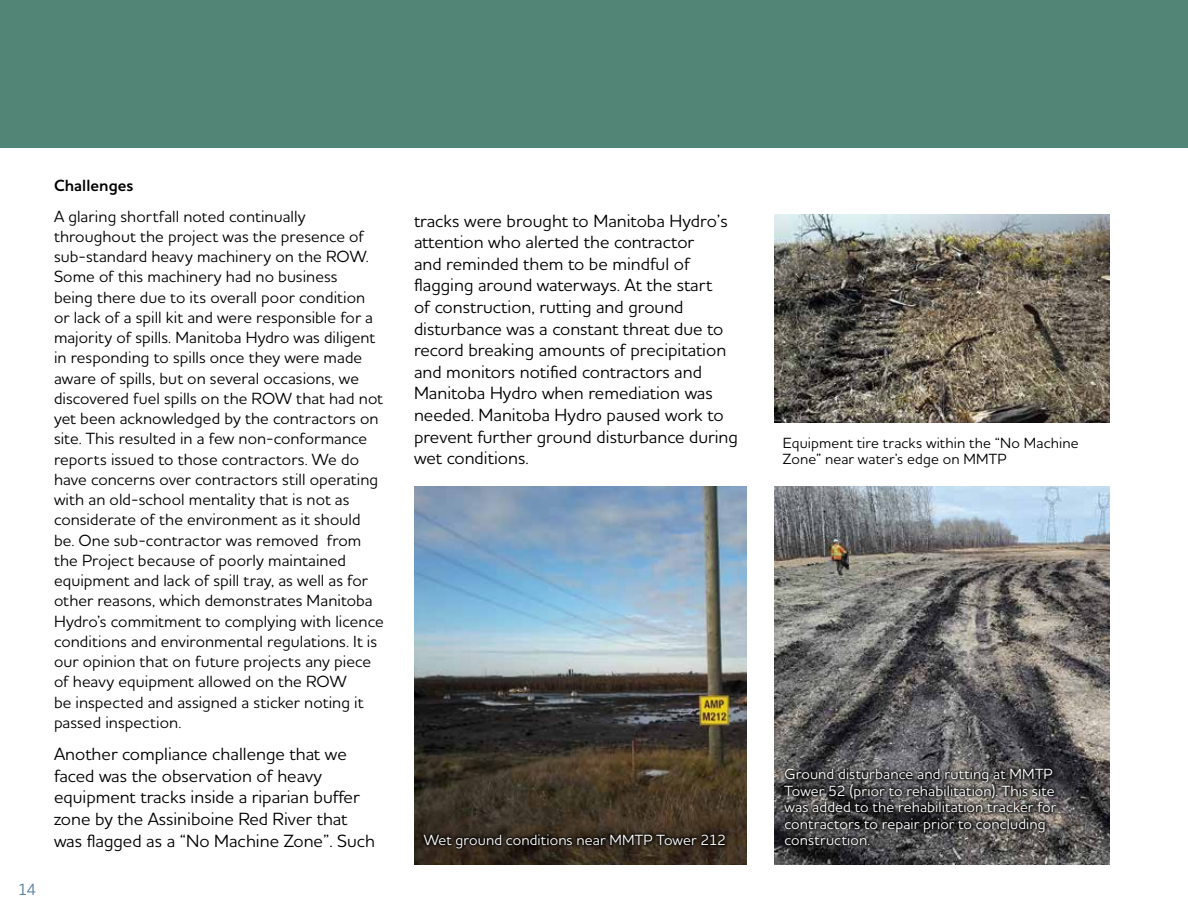
<style>
.page{position:relative;width:1188px;height:918px;background:#fff}
.page>*{position:absolute;margin:0;border:0;box-sizing:border-box;transform-origin:0 0}
.t1{font:18px/21.6px "MH Houschka Std";color:#000}
.t2{font:16.5px/20.2px "MH Houschka Std";color:#000}
.t3{font:700 16.5px "MH Houschka Std";letter-spacing:.005em;color:#000}
.t4{font:16.5px "MH Houschka Std";color:#5981a1}
.t5{font:15px/16.5px "MH Houschka Std";letter-spacing:.005em;color:#fff}
.t6{font:15px/16.5px "MH Houschka Std";letter-spacing:.01em;color:#000}
</style>
<div class="page">
<div style="left:0;top:0;width:1188px;height:148px;background:#528576"></div>
<img style="left:774px;top:214px;width:336px;height:208px">
<img style="left:774px;top:486px;width:336px;height:379px">
<img style="left:414px;top:486px;width:333px;height:379px">
<div style="left:781px;top:765px;width:279px;height:84px;background:#000;opacity:.75"></div>
<div style="left:420px;top:830px;width:309px;height:22px;background:#000;opacity:.75"></div>
<p class="t4" style="left:18px;top:879px;width:20px">14</p>
<p class="t3" style="left:54px;top:174px;width:81px">Challenges</p>
<p class="t2" style="left:54px;top:205px;width:331px">A glaring shortfall noted continually throughout the project was the presence of sub-standard heavy machinery on the ROW.<br>Some of this machinery had no business<br>being there due to its overall poor condition or lack of a spill kit and were responsible for a majority of spills. Manitoba Hydro was diligent in responding to spills once they were made aware of spills, but on several occasions, we discovered fuel spills on the ROW that had not yet been acknowledged by the contractors on site. This resulted in a few non-conformance reports issued to those contractors. We do have concerns over contractors still operating with an old-school mentality that is not as considerate of the environment as it should be. One sub-contractor was removed from the Project because of poorly maintained equipment and lack of spill tray, as well as for other reasons, which demonstrates Manitoba Hydro’s commitment to complying with licence conditions and environmental regulations. It is our opinion that on future projects any piece of heavy equipment allowed on the ROW<br>be inspected and assigned a sticker noting it passed inspection.</p>
<p class="t1" style="left:54px;top:743px;width:323px">Another compliance challenge that we faced was the observation of heavy equipment tracks inside a riparian buffer zone by the Assiniboine Red River that was flagged as a “No Machine Zone”. Such</p>
<p class="t1" style="left:414px;top:209px;width:325px">tracks were brought to Manitoba Hydro’s attention who alerted the contractor<br>and reminded them to be mindful of flagging around waterways. At the start<br>of construction, rutting and ground disturbance was a constant threat due to record breaking amounts of precipitation and monitors notified contractors and Manitoba Hydro when remediation was needed. Manitoba Hydro paused work to prevent further ground disturbance during wet conditions.</p>
<p class="t6" style="left:783px;top:434px;width:297px">Equipment tire tracks within the “No Machine<br>Zone” near water’s edge on MMTP</p>
<p class="t5" style="left:784px;top:765px;width:273px">Ground disturbance and rutting at MMTP Tower 52 (prior to rehabilitation). This site was added to the rehabilitation tracker for contractors to repair prior to concluding</p>
<p class="t5" style="left:424px;top:831px;width:304px">Wet ground conditions near MMTP Tower 212</p>
<p class="t5" style="left:784px;top:831px;width:87px">construction.</p>
</div>
